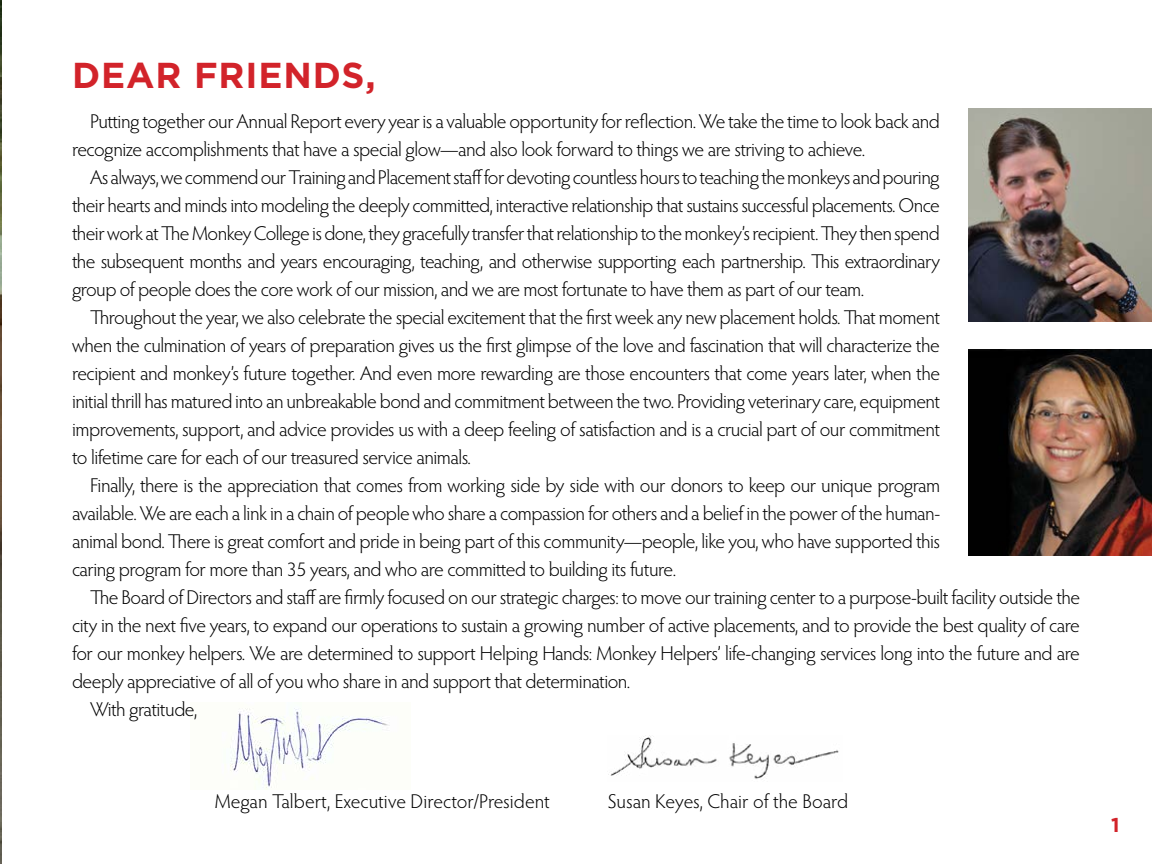
<style>
.page{position:relative;width:1152px;height:864px;background:#fff}
.page>*{position:absolute;margin:0;border:0;box-sizing:border-box;transform-origin:0 0}
.t1{font:700 36px "Gotham";letter-spacing:.025em;color:#d2232a}
.t2{font:300 20px/28px "Hypatia Sans Pro";letter-spacing:-.025em;color:#000;text-align:justify}
.t3{font:300 20px "Hypatia Sans Pro";color:#000}
.t4{font:700 20px "Gotham";color:#d2232a}
</style>
<div class="page">
<img style="left:225px;top:708px;width:165px;height:81px">
<img style="left:608px;top:736px;width:231px;height:43px">
<img style="left:969px;top:108px;width:183px;height:214px">
<img style="left:969px;top:349px;width:183px;height:206px">
<img style="left:0;top:0;width:1px;height:864px">
<h1 class="t1" style="left:72px;top:55px;width:305px">DEAR FRIENDS,</h1>
<p class="t2" style="left:72px;top:107px;width:869px;text-indent:18px">Putting together our Annual Report every year is a valuable opportunity for reflection. We take the time to look back and recognize accomplishments that have a special glow—and also look forward to things we are striving to achieve.</p>
<p class="t2" style="left:72px;top:163px;width:870px;text-indent:18px">As always, we commend our Training and Placement staff for devoting countless hours to teaching the monkeys and pouring their hearts and minds into modeling the deeply committed, interactive relationship that sustains successful placements. Once their work at The Monkey College is done, they gracefully transfer that relationship to the monkey’s recipient. They then spend the subsequent months and years encouraging, teaching, and otherwise supporting each partnership. This extraordinary group of people does the core work of our mission, and we are most fortunate to have them as part of our team.</p>
<p class="t2" style="left:72px;top:303px;width:870px;text-indent:18px">Throughout the year, we also celebrate the special excitement that the first week any new placement holds. That moment when the culmination of years of preparation gives us the first glimpse of the love and fascination that will characterize the recipient and monkey’s future together. And even more rewarding are those encounters that come years later, when the initial thrill has matured into an unbreakable bond and commitment between the two. Providing veterinary care, equipment improvements, support, and advice provides us with a deep feeling of satisfaction and is a crucial part of our commitment to lifetime care for each of our treasured service animals.</p>
<p class="t2" style="left:72px;top:471px;width:870px;text-indent:18px">Finally, there is the appreciation that comes from working side by side with our donors to keep our unique program available. We are each a link in a chain of people who share a compassion for others and a belief in the power of the human&shy;animal bond. There is great comfort and pride in being part of this community—people, like you, who have supported this caring program for more than 35 years, and who are committed to building its future.</p>
<p class="t2" style="left:90px;top:583px;width:992px">The Board of Directors and staff are firmly focused on our strategic charges: to move our training center to a purpose-built facility outside the</p>
<p class="t2" style="left:72px;top:611px;width:1009px">city in the next five years, to expand our operations to sustain a growing number of active placements, and to provide the best quality of care</p>
<p class="t2" style="left:72px;top:639px;width:1009px">for our monkey helpers. We are determined to support Helping Hands: Monkey Helpers’ life-changing services long into the future and are</p>
<p class="t2" style="left:72px;top:667px;width:560px">deeply appreciative of all of you who share in and support that determination.</p>
<p class="t2" style="left:90px;top:695px;width:109px">With gratitude,</p>
<p class="t3" style="left:215px;top:788px;width:337px">Megan Talbert, Executive Director/President</p>
<p class="t3" style="left:608px;top:788px;width:242px">Susan Keyes, Chair of the Board</p>
<p class="t4" style="left:1111px;top:813px;width:10px">1</p>
</div>
